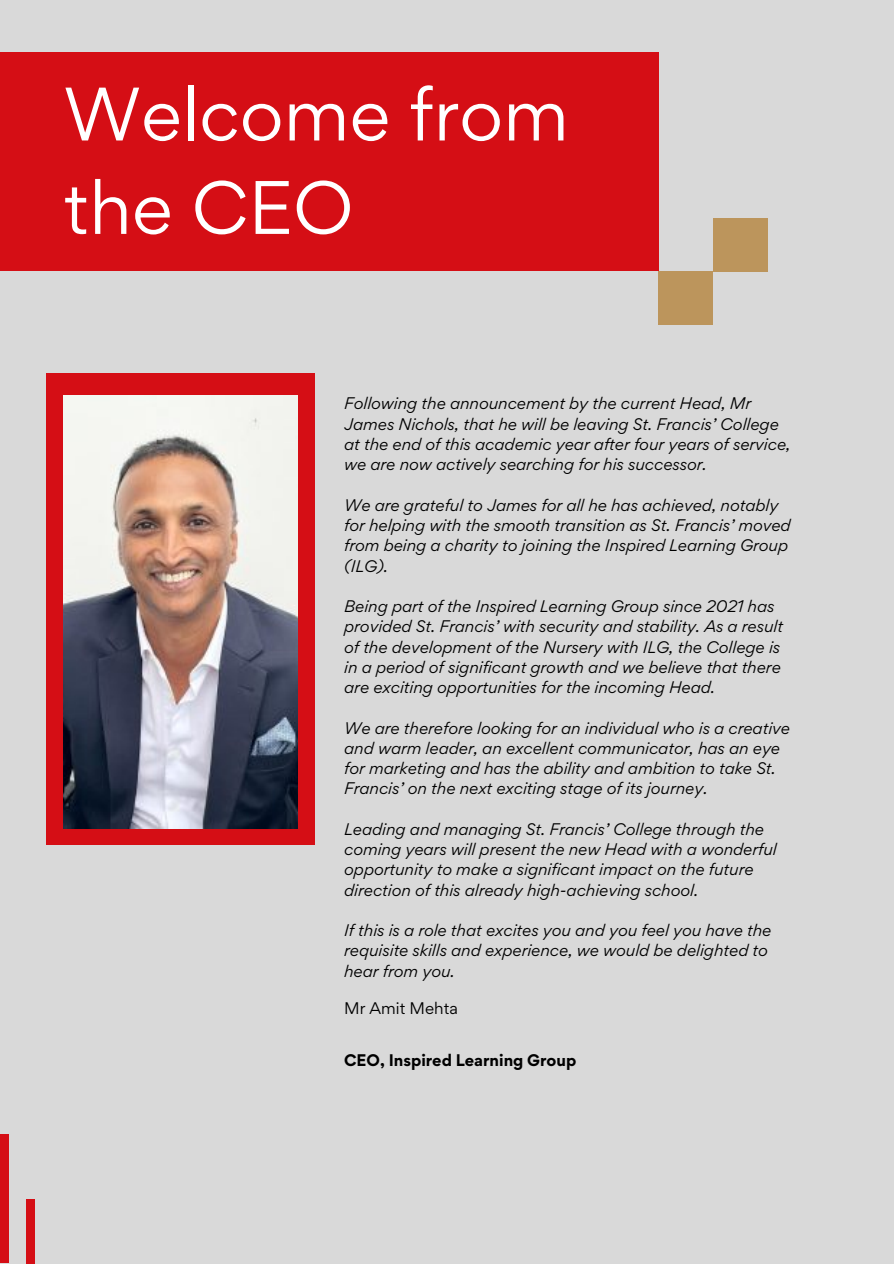
<style>
.page{position:relative;width:894px;height:1264px;background:#fff}
.page>*{position:absolute;margin:0;border:0;box-sizing:border-box;transform-origin:0 0}
.t1{font:67.5px/93.3px "Gordita";color:#fff}
.t2{font:italic 15px/20.2px "Gordita";color:#000}
.t3{font:700 15px "Gordita";color:#000}
.t4{font:15px "Gordita";color:#000}
</style>
<div class="page">
<div style="left:0;top:0;width:893px;height:1263px;background:#d9d9d9"></div>
<div style="left:0;top:52px;width:658px;height:219px;background:#d50e15"></div>
<div style="left:46px;top:374px;width:268px;height:470px;background:#d50e15"></div>
<img style="left:63px;top:395px;width:234px;height:433px">
<div style="left:658px;top:271px;width:54px;height:53px;background:#bc955c"></div>
<div style="left:712px;top:218px;width:55px;height:53px;background:#bc955c"></div>
<div style="left:0;top:1134px;width:9px;height:129px;background:#d50e15"></div>
<div style="left:26px;top:1198px;width:9px;height:65px;background:#d50e15"></div>
<p class="t1" style="left:63px;top:67px;width:507px">Welcome from the CEO</p>
<p class="t2" style="left:344px;top:393px;width:447px">Following the announcement by the current Head, Mr James Nichols, that he will be leaving St. Francis’ College at the end of this academic year after four years of service, we are now actively searching for his successor.</p>
<p class="t2" style="left:344px;top:494px;width:448px">We are grateful to James for all he has achieved, notably for helping with the smooth transition as St. Francis’ moved from being a charity to joining the Inspired Learning Group (ILG).</p>
<p class="t2" style="left:344px;top:596px;width:440px">Being part of the Inspired Learning Group since 2021 has provided St. Francis’ with security and stability. As a result of the development of the Nursery with ILG, the College is in a period of significant growth and we believe that there are exciting opportunities for the incoming Head.</p>
<p class="t2" style="left:344px;top:717px;width:447px">We are therefore looking for an individual who is a creative and warm leader, an excellent communicator, has an eye for marketing and has the ability and ambition to take St.<br>Francis’ on the next exciting stage of its journey.</p>
<p class="t2" style="left:344px;top:818px;width:434px">Leading and managing St. Francis’ College through the coming years will present the new Head with a wonderful opportunity to make a significant impact on the future direction of this already high-achieving school.</p>
<p class="t2" style="left:344px;top:920px;width:428px">If this is a role that excites you and you feel you have the requisite skills and experience, we would be delighted to hear from you.</p>
<p class="t4" style="left:344px;top:998px;width:115px">Mr Amit Mehta</p>
<h2 class="t3" style="left:344px;top:1049px;width:233px">CEO, Inspired Learning Group</h2>
</div>
